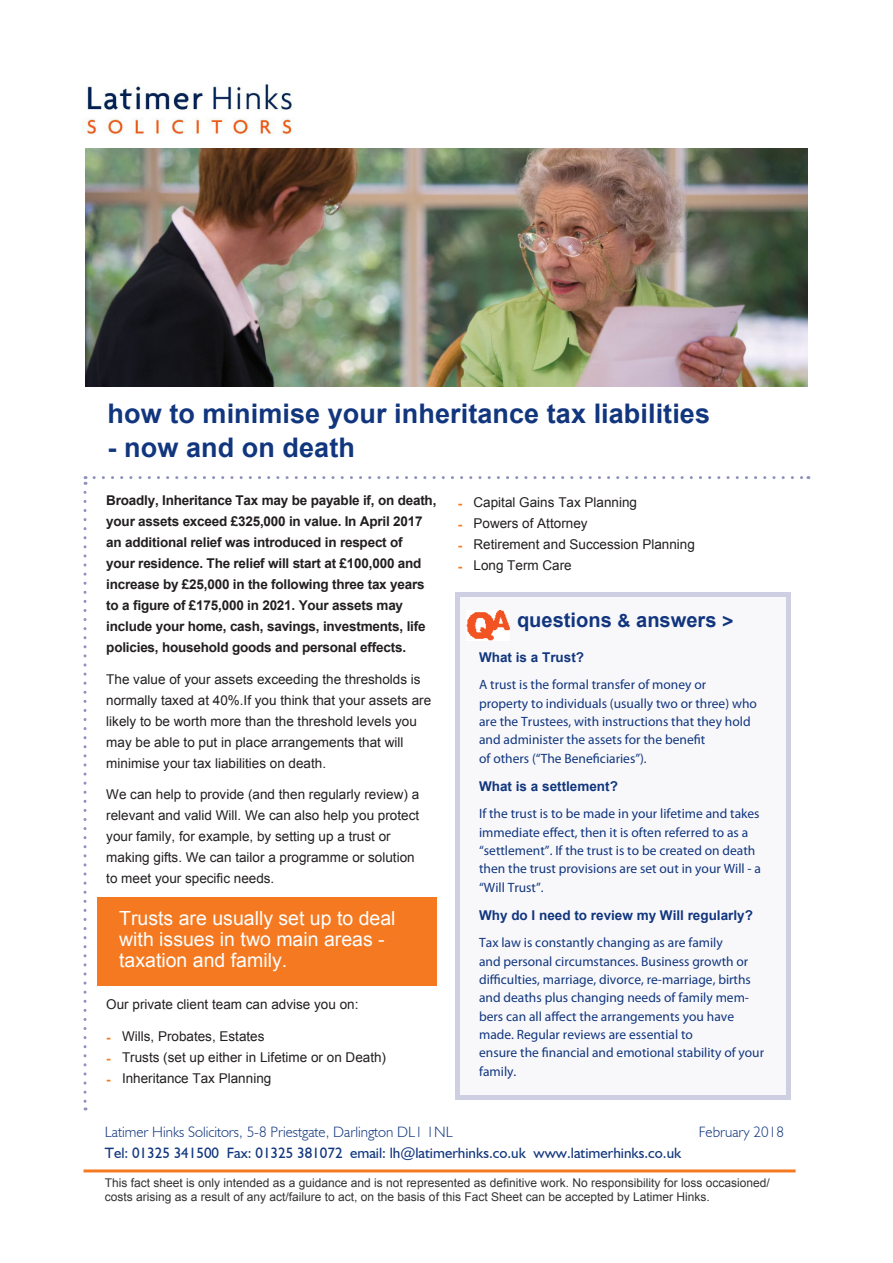
<style>
.page{position:relative;width:893px;height:1263px;background:#fff}
.page>*{position:absolute;margin:0;border:0;box-sizing:border-box;transform-origin:0 0}
.t1{font:700 27px "Arial";letter-spacing:.005em;color:#11367e}
.t2{font:700 20.1px "Arial";color:#11367e}
.t3{font:19.5px/21.3px "Arial";color:#fff}
.t4{font:15px "Humanist 521 BT";color:#11367e}
.t5{font:300 15px "Humanist 521 BT";color:#11367e}
.t6{font:13.5px/18.3px "Myriad Pro";color:#11367e}
.t7{font:13.5px/21px "Arial";color:#231f20}
.t8{font:700 13.5px/21px "Arial";letter-spacing:-.015em;color:#231f20}
.t9{font:700 13.5px "Arial";color:#11367e}
.t10{font:12px/14.4px "Arial";color:#333233}
.s1{font-weight:700;color:#f47921}
.s2{font-size:18px}
.s3{font-size:19.5px}
</style>
<div class="page">
<img style="left:85px;top:149px;width:723px;height:238px">
<div style="left:97px;top:897px;width:340px;height:89px;background:#f47921"></div>
<div style="left:455px;top:593px;width:336px;height:507px;background:#cecfe3"></div>
<div style="left:460px;top:598px;width:326px;height:497px;background:#f8f8fb"></div>
<img style="left:467px;top:610px;width:42px;height:31px">
<svg style="left:94px;top:476px;width:715px;height:3px"></svg>
<svg style="left:84px;top:492px;width:3px;height:618px"></svg>
<img style="left:83px;top:84px;width:212px;height:51px">
<hr style="left:84px;top:1169px;width:712px;height:3px;background:#f47921">
<p class="t1" style="left:108px;top:394px;width:604px">how to minimise your inheritance tax liabilities</p>
<p class="t1" style="left:108px;top:429px;width:249px">- now and on death</p>
<p class="t7" style="left:458px;top:492px;width:181px"><span class="s1">-</span> Capital Gains Tax Planning</p>
<p class="t7" style="left:458px;top:513px;width:131px"><span class="s1">-</span> Powers of Attorney</p>
<p class="t7" style="left:458px;top:534px;width:239px"><span class="s1">-</span> Retirement and Succession Planning</p>
<p class="t7" style="left:458px;top:555px;width:115px"><span class="s1">-</span> Long Term Care</p>
<p class="t8" style="left:106px;top:490px;width:332px">Broadly, Inheritance Tax may be payable if, on death, your assets exceed £325,000 in value. In April 2017 an additional relief was introduced in respect of<br>your residence. The relief will start at £100,000 and increase by £25,000 in the following three tax years to a figure of £175,000 in 2021. Your assets may include your home, cash, savings, investments, life policies, household goods and personal effects.</p>
<p class="t7" style="left:106px;top:668px;width:326px">The value of your assets exceeding the thresholds is normally taxed at 40%.If you think that your assets are likely to be worth more than the threshold levels you may be able to put in place arrangements that will</p>
<p class="t7" style="left:106px;top:752px;width:221px">minimise your tax liabilities on death.</p>
<p class="t7" style="left:106px;top:784px;width:314px;text-align:justify">We can help to provide (and then regularly review) a relevant and valid Will. We can also help you protect your family, for example, by setting up a trust or</p>
<p class="t7" style="left:106px;top:847px;width:310px">making gifts. We can tailor a programme or solution</p>
<p class="t7" style="left:106px;top:868px;width:170px">to meet your specific needs.</p>
<p class="t2" style="left:517px;top:606px;width:218px">questions <span class="s2">&amp;</span> answers <span class="s3">&gt;</span></p>
<p class="t9" style="left:479px;top:648px;width:107px">What is a Trust?</p>
<p class="t6" style="left:479px;top:675px;width:229px">A trust is the formal transfer of money or</p>
<p class="t6" style="left:479px;top:694px;width:279px">property to individuals (usually two or three) who are the Trustees, with instructions that they hold and administer the assets for the benefit</p>
<p class="t6" style="left:479px;top:749px;width:169px">of others (“The Beneficiaries”).</p>
<p class="t9" style="left:479px;top:777px;width:140px">What is a settlement?</p>
<p class="t6" style="left:479px;top:804px;width:283px">If the trust is to be made in your lifetime and takes immediate effect, then it is often referred to as a “settlement”. If the trust is to be created on death then the trust provisions are set out in your Will - a “Will Trust”.</p>
<p class="t9" style="left:479px;top:906px;width:275px">Why do I need to review my Will regularly?</p>
<p class="t6" style="left:479px;top:933px;width:245px">Tax law is constantly changing as are family</p>
<p class="t6" style="left:479px;top:952px;width:273px">and personal circumstances. Business growth or difficulties, marriage, divorce, re-marriage, births and deaths plus changing needs of family mem&shy;bers can all affect the arrangements you have made. Regular reviews are essential to</p>
<p class="t6" style="left:479px;top:1043px;width:287px">ensure the financial and emotional stability of your family.</p>
<p class="t3" style="left:119px;top:907px;width:278px">Trusts are usually set up to deal with issues in two main areas - taxation and family.</p>
<p class="t7" style="left:106px;top:994px;width:254px">Our private client team can advise you on:</p>
<p class="t7" style="left:106px;top:1025px;width:160px"><span class="s1">-</span> Wills, Probates, Estates</p>
<p class="t7" style="left:106px;top:1046px;width:281px"><span class="s1">-</span> Trusts (set up either in Lifetime or on Death)</p>
<p class="t7" style="left:106px;top:1067px;width:167px"><span class="s1">-</span> Inheritance Tax Planning</p>
<p class="t5" style="left:105px;top:1123px;width:350px">Latimer Hinks Solicitors, 5-8 Priestgate, Darlington DL1 1NL</p>
<p class="t5" style="left:699px;top:1123px;width:87px">February 2018</p>
<p class="t4" style="left:105px;top:1144px;width:578px">Tel: 01325 341500 Fax: 01325 381072 email: lh@latimerhinks.co.uk www.latimerhinks.co.uk</p>
<p class="t10" style="left:105px;top:1175px;width:666px">This fact sheet is only intended as a guidance and is not represented as definitive work. No responsibility for loss occasioned/ costs arising as a result of any act/failure to act, on the basis of this Fact Sheet can be accepted by Latimer Hinks.</p>
</div>
